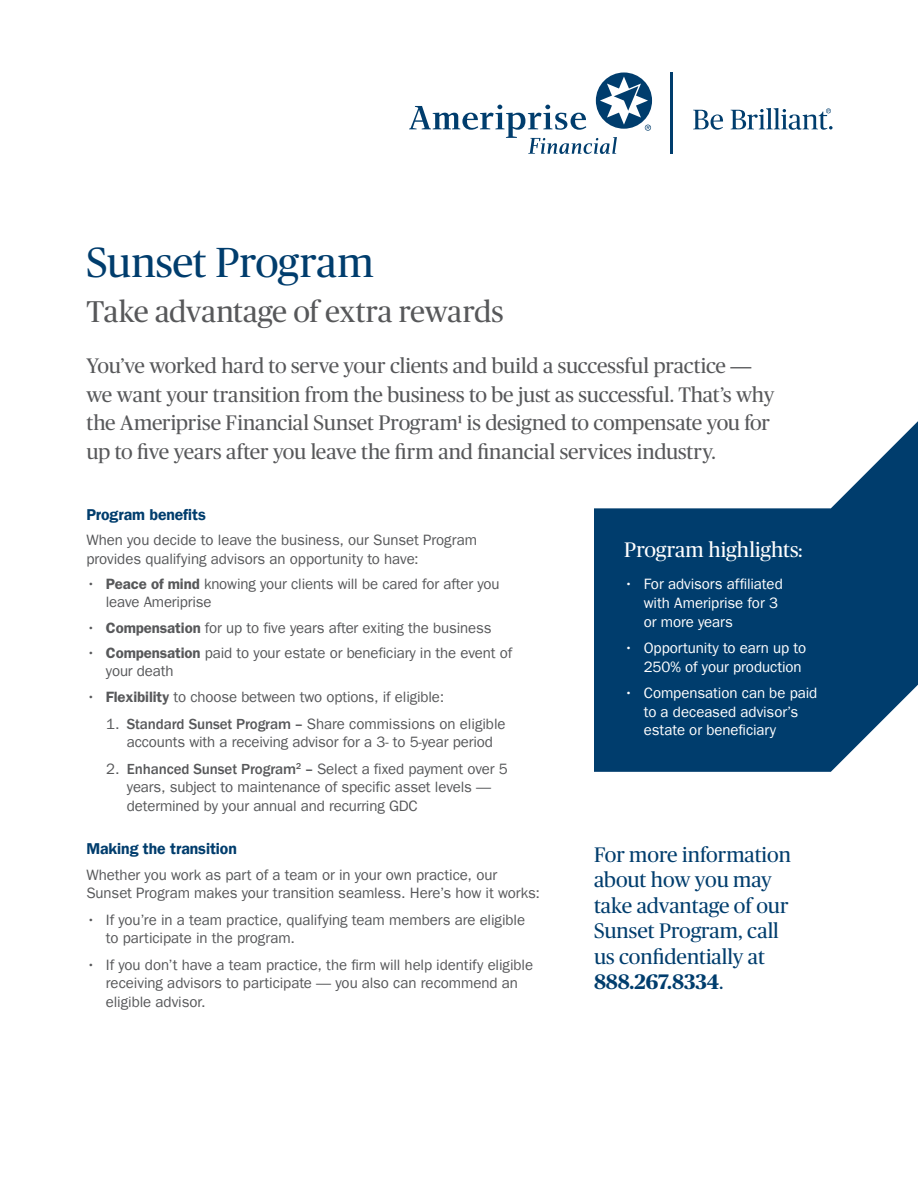
<style>
.page{position:relative;width:918px;height:1188px;background:#fff}
.page>*{position:absolute;margin:0;border:0;box-sizing:border-box;transform-origin:0 0}
.Headline{font:42px "Publico Headline";letter-spacing:-.005em;color:#003d6d}
.Headline_sub{font:30px "Publico Headline";letter-spacing:-.005em;color:#57585a}
.Internal_page_subtit{font:21px/28.5px "Publico Headline";letter-spacing:-.01em;color:#57585a}
.Call_To_Action{font:21px/25.5px "Publico Headline";color:#003d6d}
.Internal_page_subtit-2{font:21px "Publico Headline";letter-spacing:.01em;color:#fff}
.Body_copy_subhead_le{font:700 15.75px "ITC Frank Goth For AMPF Dm";letter-spacing:-.005em;color:#003d6d}
.Body_copy{font:15px/18.8px "ITC Frank Goth For AMPF";letter-spacing:-.01em;color:#57585a}
.Body_copy-2{font:15px/18.8px "ITC Frank Goth For AMPF";letter-spacing:-.005em;color:#fff}
.s1{font-family:"ITC Frank Goth For AMPF"}
.s2{font-family:"ITC Franklin Gothic Std";font-weight:600}
.s3{font-weight:500}
.s4{font-weight:700}
</style>
<div class="page">
<svg style="left:594px;top:421px;width:324px;height:351px;fill:#003d6d"></svg>
<svg style="left:409px;top:72px;width:243px;height:82px"></svg>
<hr style="left:670px;top:72px;width:3px;height:82px;background:#003d6d">
<svg style="left:693px;top:110px;width:30px;height:20px"></svg>
<svg style="left:731px;top:108px;width:102px;height:22px"></svg>
<p class="Headline" style="left:86px;top:233px;width:289px">Sunset Program</p>
<p class="Headline_sub" style="left:86px;top:291px;width:419px">Take advantage of extra rewards</p>
<p class="Internal_page_subtit" style="left:86px;top:351px;width:689px">You’ve worked hard to serve your clients and build a successful practice <span class="s1">— </span>we want your transition from the business to be just as successful. That’s why the Ameriprise Financial Sunset Program¹ is designed to compensate you for up to five years after you leave the firm and financial services industry.</p>
<p class="Body_copy_subhead_le" style="left:86px;top:505px;width:121px">Program benefits</p>
<p class="Body_copy" style="left:86px;top:531px;width:392px">When you decide to leave the business, our Sunset Program provides qualifying advisors an opportunity to have:</p>
<p class="Body_copy" style="left:106px;top:575px;width:395px;line-height:18.1px;text-indent:-19px">• <span class="s2">Peace of mind</span> knowing your clients will be cared for after you leave Ameriprise</p>
<p class="Body_copy" style="left:86px;top:619px;width:407px">• <span class="s2">Compensation</span> for up to five years after exiting the business</p>
<p class="Body_copy" style="left:106px;top:644px;width:408px;line-height:18.1px;text-indent:-20px">• <span class="s2">Compensation</span> paid to your estate or beneficiary in the event of your death</p>
<p class="Body_copy" style="left:86px;top:688px;width:360px">• <span class="s2">Flexibility</span> to choose between two options, if eligible:</p>
<p class="Body_copy" style="left:106px;top:714px;width:401px;text-align:center">1. <span class="s3">Standard Sunset Program –</span> Share commissions on eligible accounts with a receiving advisor for a 3- to 5-year period</p>
<p class="Body_copy" style="left:127px;top:759px;width:383px;text-indent:-21px">2. <span class="s3">Enhanced Sunset Program</span><sup>2</sup> <span class="s3">–</span> Select a fixed payment over 5 years, subject to maintenance of specific asset levels — determined by your annual and recurring GDC</p>
<p class="Body_copy_subhead_le" style="left:86px;top:839px;width:152px">Making the transition</p>
<p class="Body_copy" style="left:86px;top:865px;width:455px">Whether you work as part of a team or in your own practice, our<br>Sunset Program makes your transition seamless. Here’s how it works:</p>
<p class="Body_copy" style="left:106px;top:910px;width:421px;text-indent:-20px">• If you’re in a team practice, qualifying team members are eligible to participate in the program.</p>
<p class="Body_copy" style="left:106px;top:955px;width:429px;text-indent:-20px">• If you don’t have a team practice, the firm will help identify eligible receiving advisors to participate — you also can recommend an eligible advisor.</p>
<p class="Internal_page_subtit-2" style="left:624px;top:535px;width:180px">Program highlights:</p>
<p class="Body_copy-2" style="left:644px;top:575px;width:141px;text-indent:-20px">• For advisors affiliated with Ameriprise for 3 or more years</p>
<p class="Body_copy-2" style="left:624px;top:639px;width:183px;text-align:right">• Opportunity to earn up to<br>250% of your production</p>
<p class="Body_copy-2" style="left:644px;top:684px;width:175px;text-indent:-20px">• Compensation can be paid to a deceased advisor’s estate or beneficiary</p>
<p class="Call_To_Action" style="left:594px;top:841px;width:198px">For more information about how you may take advantage of our<br>Sunset Program, call us confidentially at<br><span class="s4">888.267.8334</span>.</p>
</div>
